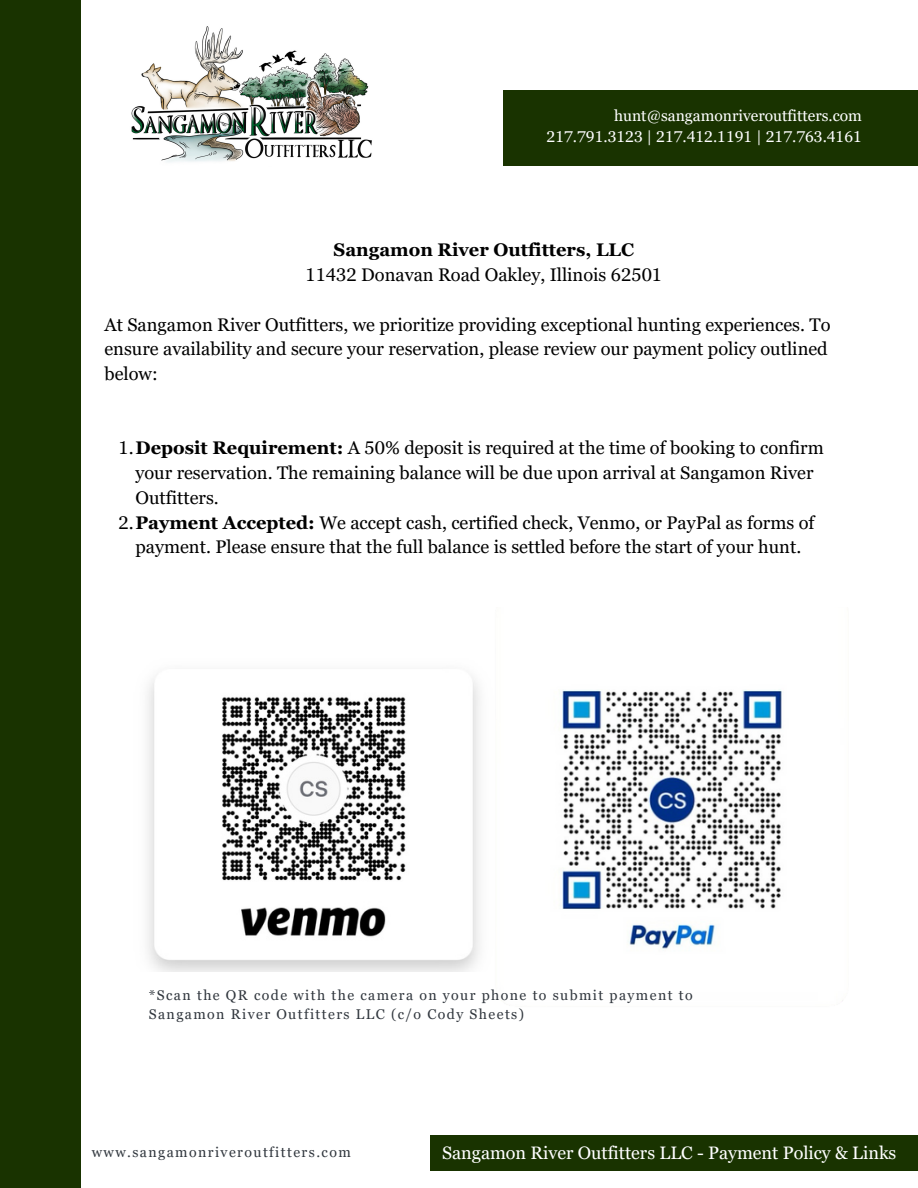
<style>
.page{position:relative;width:918px;height:1188px;background:#fff}
.page>*{position:absolute;margin:0;border:0;box-sizing:border-box;transform-origin:0 0}
.t1{font:18.3px/24.8px "Georgia Pro";color:#000}
.t2{font:700 18.3px "Georgia Pro";color:#000}
.t3{font:18px "Georgia Pro";color:#fff}
.t4{font:15.6px "Georgia Pro";color:#fff}
.t5{font:14.1px/19px "Georgia Pro";letter-spacing:.1em;color:#31373e}
.s1{font-weight:700}
</style>
<div class="page">
<div style="left:430px;top:1135px;width:488px;height:35px;background:#193300"></div>
<div style="left:0;top:0;width:81px;height:1188px;background:#193300"></div>
<img style="left:131px;top:26px;width:241px;height:136px">
<div style="left:504px;top:90px;width:414px;height:76px;background:#193300"></div>
<img style="left:147px;top:679px;width:333px;height:293px">
<img style="left:501px;top:689px;width:342px;height:313px">
<p class="t4" style="left:614px;top:107px;width:249px">hunt@sangamonriveroutfitters.com</p>
<p class="t4" style="left:547px;top:128px;width:317px">217.791.3123 | 217.412.1191 | 217.763.4161</p>
<p class="t2" style="left:334px;top:240px;width:302px">Sangamon River Outfitters, LLC</p>
<p class="t1" style="left:305px;top:262px;width:358px">11432 Donavan Road Oakley, Illinois 62501</p>
<p class="t1" style="left:104px;top:312px;width:728px">At Sangamon River Outfitters, we prioritize providing exceptional hunting experiences. To ensure availability and secure your reservation, please review our payment policy outlined below:</p>
<p class="t1" style="left:135px;top:436px;width:690px;text-indent:-17px">1.<span class="s1">Deposit Requirement:</span> A 50% deposit is required at the time of booking to confirm your reservation. The remaining balance will be due upon arrival at Sangamon River<br>Outfitters.</p>
<p class="t1" style="left:118px;top:510px;width:698px;text-align:center">2.<span class="s1">Payment Accepted:</span> We accept cash, certified check, Venmo, or PayPal as forms of payment. Please ensure that the full balance is settled before the start of your hunt.</p>
<p class="t5" style="left:149px;top:985px;width:545px">*Scan the QR code with the camera on your phone to submit payment to<br>Sangamon River Outfitters LLC (c/o Cody Sheets)</p>
<p class="t5" style="left:92px;top:1143px;width:261px">www.sangamonriveroutfitters.com</p>
<p class="t3" style="left:442px;top:1142px;width:456px">Sangamon River Outfitters LLC - Payment Policy &amp; Links</p>
</div>
